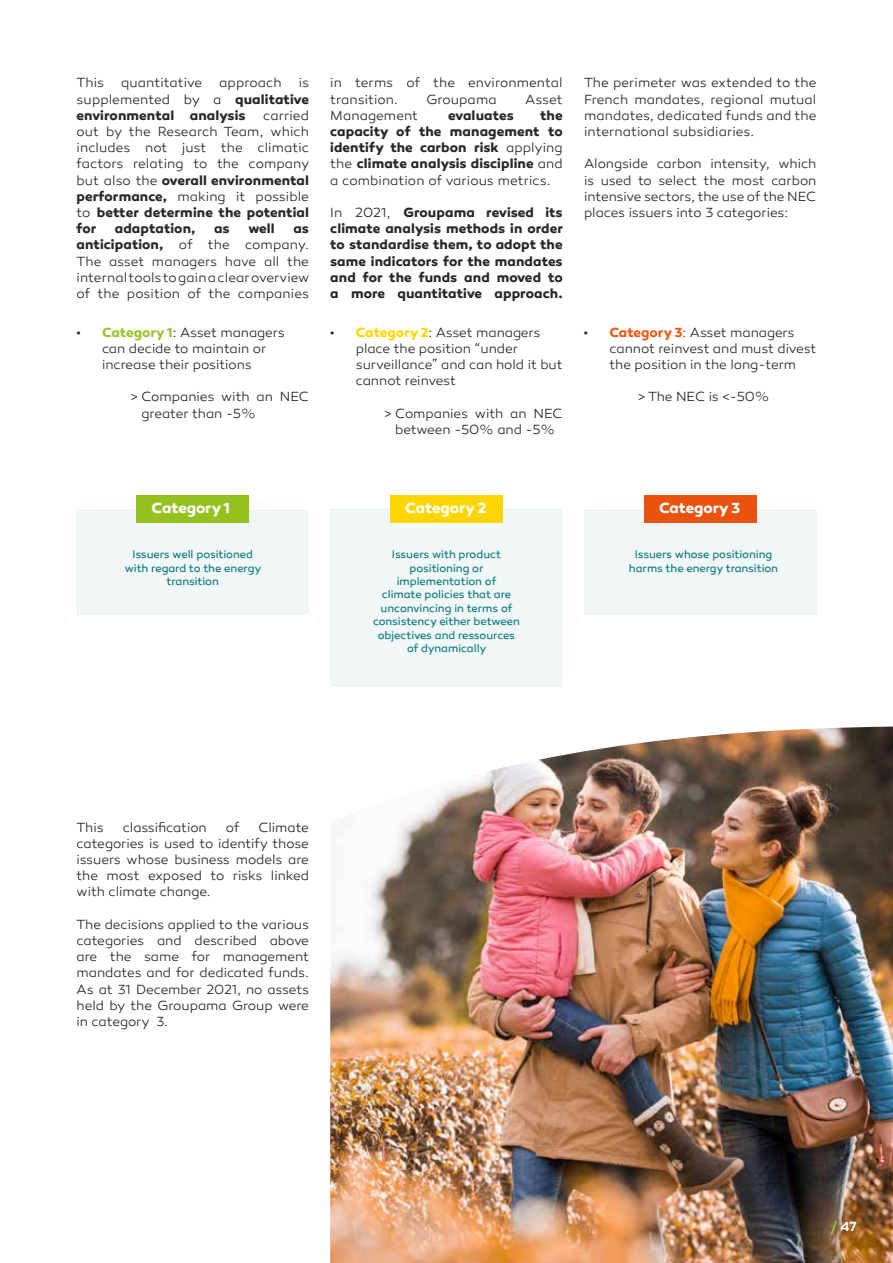
<style>
.page{position:relative;width:893px;height:1263px;background:#fff}
.page>*{position:absolute;margin:0;border:0;box-sizing:border-box;transform-origin:0 0}
.t1{font:700 15px "Canaro";letter-spacing:-.005em;color:#fff}
.t2{font:300 13.5px/16.2px "Canaro";letter-spacing:-.005em;color:#282827;text-align:justify}
.t3{font:700 13.5px/16.2px "Canaro";letter-spacing:.005em;color:#282827;text-align:justify}
.t4{font:600 13.5px "Canaro";color:#fff}
.t5{font:11.25px/13.4px "Canaro";letter-spacing:-.005em;color:#007579;text-align:center}
.s1{font-weight:300}
.s2{font-weight:700}
.s3{font-weight:700;color:#9cc42e}
.s4{font-weight:700;color:#ffd600}
.s5{font-weight:700;color:#eb5d1b}
</style>
<div class="page">
<div style="left:77px;top:508px;width:232px;height:106px;background:#f1f6f7"></div>
<div style="left:137px;top:495px;width:112px;height:27px;background:#95c11f"></div>
<div style="left:330px;top:508px;width:233px;height:179px;background:#f1f6f7"></div>
<div style="left:390px;top:495px;width:113px;height:27px;background:#ffd500"></div>
<div style="left:584px;top:508px;width:232px;height:106px;background:#f1f6f7"></div>
<div style="left:644px;top:495px;width:112px;height:27px;background:#e9530e"></div>
<img style="left:330px;top:726px;width:563px;height:537px">
<p class="t2" style="left:77px;top:75px;width:29px">This</p>
<p class="t2" style="left:121px;top:75px;width:83px">quantitative</p>
<p class="t2" style="left:219px;top:75px;width:64px">approach</p>
<p class="t3" style="left:77px;top:75px;width:234px;text-indent:222px"><span class="s1">is supplemented by a</span> qualitative environmental analysis</p>
<p class="t2" style="left:77px;top:107px;width:234px;text-indent:187px">carried out by the Research Team, which includes not just the climatic factors relating to the company but also the <span class="s2">overall environmental performance,</span> making it possible to <span class="s2">better determine the potential for</span></p>
<p class="t3" style="left:115px;top:220px;width:82px">adaptation,</p>
<p class="t3" style="left:214px;top:220px;width:17px">as</p>
<p class="t3" style="left:248px;top:220px;width:28px">well</p>
<p class="t2" style="left:77px;top:221px;width:234px;text-indent:217px"><span class="s2">as anticipation,</span> of the company.<br>The asset managers have all the internal tools to gain a clear overview of the position of the companies</p>
<p class="t2" style="left:77px;top:324px;width:210px;text-align:center">• <span class="s3">Category 1</span>: Asset managers can decide to maintain or increase their positions</p>
<p class="t2" style="left:141px;top:389px;width:169px;text-indent:-11px">&gt; Companies with an NEC greater than -5%</p>
<p class="t2" style="left:330px;top:75px;width:234px">in terms of the environmental transition.</p>
<p class="t2" style="left:426px;top:91px;width:72px">Groupama</p>
<p class="t2" style="left:525px;top:91px;width:39px">Asset</p>
<p class="t3" style="left:330px;top:107px;width:234px;text-indent:210px">the capacity of the management to identify the carbon risk <span class="s1">applying the</span> climate analysis discipline <span class="s1">and a combination of various metrics.</span></p>
<p class="t3" style="left:330px;top:204px;width:234px"><span class="s1">In 2021,</span> Groupama revised its climate analysis methods in order to standardise them, to adopt the same indicators for the mandates and for the funds and moved to a more quantitative approach.</p>
<p class="t2" style="left:330px;top:107px;width:89px">Management</p>
<p class="t3" style="left:448px;top:107px;width:67px">evaluates</p>
<p class="t2" style="left:356px;top:324px;width:208px;text-align:left;text-indent:-25px">• <span class="s4">Category 2</span>: Asset managers place the position “under surveillance” and can hold it but cannot reinvest</p>
<p class="t2" style="left:384px;top:405px;width:180px;text-align:center">&gt; Companies with an NEC between -50% and -5%</p>
<p class="t2" style="left:584px;top:75px;width:234px">The perimeter was extended to the French mandates, regional mutual mandates, dedicated funds and the international subsidiaries.</p>
<p class="t2" style="left:584px;top:156px;width:234px">Alongside carbon intensity, which is used to select the most carbon intensive sectors, the use of the NEC places issuers into 3 categories:</p>
<p class="t2" style="left:609px;top:324px;width:208px;text-align:left;text-indent:-26px">• <span class="s5">Category 3</span>: Asset managers cannot reinvest and must divest the position in the long-term</p>
<p class="t2" style="left:638px;top:389px;width:133px">&gt; The NEC is &lt;-50%</p>
<p class="t1" style="left:152px;top:499px;width:80px">Category 1</p>
<p class="t5" style="left:125px;top:548px;width:138px">Issuers well positioned with regard to the energy transition</p>
<p class="t1" style="left:405px;top:499px;width:82px">Category 2</p>
<p class="t5" style="left:373px;top:548px;width:148px">Issuers with product positioning or implementation of<br>climate policies that are unconvincing in terms of consistency either between objectives and ressources of dynamically</p>
<p class="t1" style="left:659px;top:499px;width:83px">Category 3</p>
<p class="t5" style="left:629px;top:548px;width:151px">Issuers whose positioning harms the energy transition</p>
<p class="t2" style="left:77px;top:819px;width:29px">This</p>
<p class="t2" style="left:123px;top:819px;width:86px">classification</p>
<p class="t2" style="left:226px;top:819px;width:15px">of</p>
<p class="t2" style="left:77px;top:819px;width:234px;text-indent:182px">Climate categories is used to identify those issuers whose business models are the most exposed to risks linked with climate change.</p>
<p class="t2" style="left:77px;top:916px;width:234px">The decisions applied to the various categories and described above are the same for management mandates and for dedicated funds.<br>As at 31 December 2021, no assets held by the Groupama Group were in category 3.</p>
<p class="t4" style="left:830px;top:1218px;width:28px"><span class="s3">/</span> 47</p>
</div>
